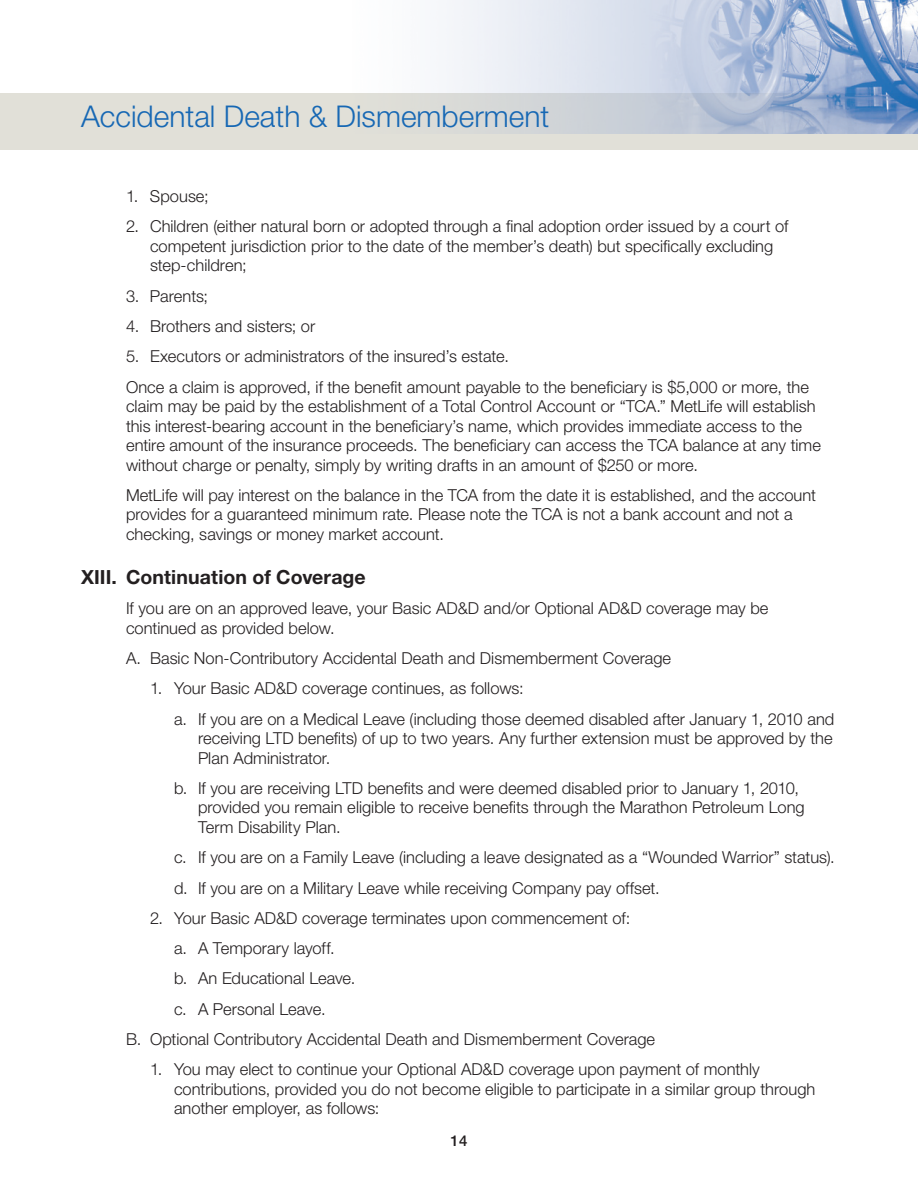
<style>
.page{position:relative;width:918px;height:1188px;background:#fff}
.page>*{position:absolute;margin:0;border:0;box-sizing:border-box;transform-origin:0 0}
.t1{font:300 30px "Helvetica Neue";color:#1768b4}
.HD_1{font:700 19.5px "Helvetica Neue";letter-spacing:.005em;color:#231f20}
.HD_1_Body{font:300 16.5px/19.5px "Helvetica Neue";color:#231f20}
.HD_1_Indent_3{font:300 16.5px/19.5px "Helvetica Neue";color:#231f20;text-align:justify}
.HD_1_Indent_1{font:300 16.5px/19.5px "Helvetica Neue";color:#231f20}
.HD_1_Indent_2{font:300 16.5px/19.5px "Helvetica Neue";color:#231f20}
.t2{font:500 15px "Helvetica Neue";color:#231f20}
</style>
<div class="page">
<div style="left:0;top:93px;width:918px;height:57px;background:#e1e0d8"></div>
<img style="left:446px;top:0;width:472px;height:133px">
<h1 class="t1" style="left:81px;top:98px;width:470px">Accidental Death &amp; Dismemberment</h1>
<p class="HD_1_Indent_1" style="left:126px;top:186px;width:84px">1. Spouse;</p>
<p class="HD_1_Indent_1" style="left:150px;top:216px;width:640px;text-indent:-24px">2. Children (either natural born or adopted through a final adoption order issued by a court of competent jurisdiction prior to the date of the member’s death) but specifically excluding step-children;</p>
<p class="HD_1_Indent_1" style="left:126px;top:286px;width:84px">3. Parents;</p>
<p class="HD_1_Indent_1" style="left:126px;top:316px;width:191px">4. Brothers and sisters; or</p>
<p class="HD_1_Indent_1" style="left:126px;top:346px;width:384px">5. Executors or administrators of the insured’s estate.</p>
<p class="HD_1_Body" style="left:126px;top:377px;width:696px">Once a claim is approved, if the benefit amount payable to the beneficiary is $5,000 or more, the claim may be paid by the establishment of a Total Control Account or “TCA.” MetLife will establish this interest-bearing account in the beneficiary’s name, which provides immediate access to the entire amount of the insurance proceeds. The beneficiary can access the TCA balance at any time without charge or penalty, simply by writing drafts in an amount of $250 or more.</p>
<p class="HD_1_Body" style="left:126px;top:485px;width:692px">MetLife will pay interest on the balance in the TCA from the date it is established, and the account provides for a guaranteed minimum rate. Please note the TCA is not a bank account and not a checking, savings or money market account.</p>
<p class="HD_1" style="left:81px;top:565px;width:286px">XIII. Continuation of Coverage</p>
<p class="HD_1_Body" style="left:126px;top:598px;width:644px">If you are on an approved leave, your Basic AD&amp;D and/or Optional AD&amp;D coverage may be continued as provided below.</p>
<p class="HD_1_Indent_1" style="left:126px;top:648px;width:547px">A. Basic Non-Contributory Accidental Death and Dismemberment Coverage</p>
<p class="HD_1_Indent_2" style="left:150px;top:678px;width:375px">1. Your Basic AD&amp;D coverage continues, as follows:</p>
<p class="HD_1_Indent_3" style="left:198px;top:709px;width:638px;text-indent:-24px">a. If you are on a Medical Leave (including those deemed disabled after January 1, 2010 and receiving LTD benefits) of up to two years. Any further extension must be approved by the Plan Administrator.</p>
<p class="HD_1_Indent_3" style="left:198px;top:778px;width:608px;text-align:left;text-indent:-24px">b. If you are receiving LTD benefits and were deemed disabled prior to January 1, 2010, provided you remain eligible to receive benefits through the Marathon Petroleum Long<br>Term Disability Plan.</p>
<p class="HD_1_Indent_3" style="left:174px;top:847px;width:662px">c. If you are on a Family Leave (including a leave designated as a “Wounded Warrior” status).</p>
<p class="HD_1_Indent_3" style="left:174px;top:878px;width:487px">d. If you are on a Military Leave while receiving Company pay offset.</p>
<p class="HD_1_Indent_2" style="left:150px;top:908px;width:482px">2. Your Basic AD&amp;D coverage terminates upon commencement of:</p>
<p class="HD_1_Indent_3" style="left:174px;top:938px;width:162px">a. A Temporary layoff.</p>
<p class="HD_1_Indent_3" style="left:174px;top:968px;width:183px">b. An Educational Leave.</p>
<p class="HD_1_Indent_3" style="left:174px;top:999px;width:153px">c. A Personal Leave.</p>
<p class="HD_1_Indent_1" style="left:126px;top:1029px;width:531px">B. Optional Contributory Accidental Death and Dismemberment Coverage</p>
<p class="HD_1_Indent_2" style="left:174px;top:1059px;width:643px;text-indent:-24px">1. You may elect to continue your Optional AD&amp;D coverage upon payment of monthly contributions, provided you do not become eligible to participate in a similar group through another employer, as follows:</p>
<p class="t2" style="left:451px;top:1131px;width:18px">14</p>
</div>
